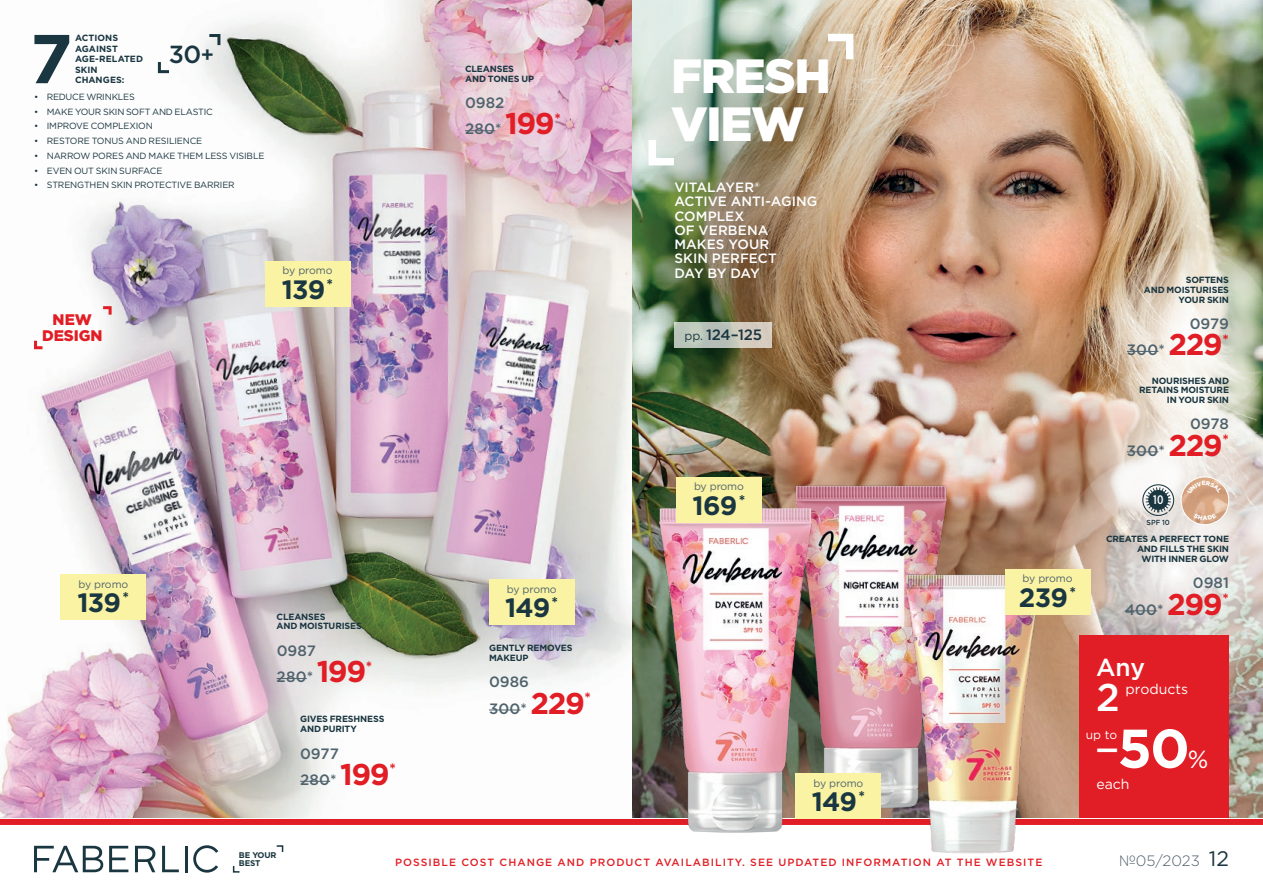
<style>
.page{position:relative;width:1263px;height:893px;background:#fff}
.page>*{position:absolute;margin:0;border:0;box-sizing:border-box;transform-origin:0 0}
.t1{font:700 69px "Gotham";color:#1a3640}
.t2{font:700 54.45px "Gotham";color:#fff}
.t3{font:900 48px/48px "Gotham";letter-spacing:-.03em;color:#fff}
.t4{font:500 38.7px "Gotham";color:#fff}
.t5{font:700 26.55px "Gotham";letter-spacing:-.035em;color:#1a3640}
.t6{font:500 24.75px "Gotham";color:#1a3640}
.t7{font:500 24.6px "Gotham";color:#fff}
.t8{font:900 15.3px/15.3px "Gotham";letter-spacing:-.005em;color:#e11e25;text-align:center}
.t9{font:500 15px "Gotham";color:#50636d}
.t10{font:500 15px "Gotham";letter-spacing:-.02em;color:#1a3640}
.t11{font:300 15px "Gotham";color:#50636d}
.t12{font:14.1px "Gotham";color:#fff}
.t13{font:500 13.5px/14.2px "Gotham";letter-spacing:.005em;color:#fff}
.t14{font:500 12.3px "Gotham X Narrow";color:#fff}
.t15{font:12px "Gotham";color:#fff}
.t16{font:500 10.5px "Gotham";letter-spacing:.1em;color:#e11e25}
.t17{font:10.5px "Gotham";letter-spacing:-.01em;color:#50636d}
.t18{font:700 9px/9.8px "Gotham";letter-spacing:-.015em;color:#1a3640}
.t19{font:9px "Gotham";letter-spacing:-.02em;color:#1a3640}
.t20{font:700 9px/10.5px "Gotham";letter-spacing:.005em;color:#1a3640}
.t21{font:700 8.25px/8.2px "Gotham";letter-spacing:-.02em;color:#1a3640}
.t22{font:500 7.35px "Gotham";color:#1a3640;scale:.95 1}
.s1{font-size:21px}
.s2{font-weight:700;font-size:30px;color:#e11e25}
.s3{font-weight:400;font-size:12px}
.s4{font-weight:400;font-size:24.75px}
.s5{font-weight:400;font-size:21px;color:#1a3640}
</style>
<div class="page">
<img style="left:631px;top:0;width:632px;height:818px">
<img style="left:0;top:0;width:631px;height:818px">
<svg style="left:1053px;top:450px;width:210px;height:243px;background:#d1c2b8"></svg>
<svg style="left:1083px;top:365px;width:171px;height:171px"></svg>
<svg style="left:1102px;top:249px;width:161px;height:171px;background:#d6cebc"></svg>
<svg style="left:633px;top:136px;width:200px;height:201px;background:#77734c"></svg>
<img style="left:638px;top:12px;width:200px;height:201px;border-radius:50%">
<svg style="left:156px;top:59px;width:16px;height:16px"></svg>
<svg style="left:206px;top:33px;width:16px;height:15px"></svg>
<svg style="left:645px;top:132px;width:36px;height:37px"></svg>
<svg style="left:820px;top:30px;width:37px;height:37px"></svg>
<hr style="left:300px;top:781px;width:30px;height:1px;background:#50636d">
<hr style="left:277px;top:678px;width:30px;height:1px;background:#50636d">
<hr style="left:489px;top:709px;width:31px;height:1px;background:#50636d">
<hr style="left:1125px;top:610px;width:32px;height:1px;background:#50636d">
<hr style="left:1127px;top:451px;width:31px;height:1px;background:#50636d">
<hr style="left:1127px;top:351px;width:31px;height:1px;background:#50636d">
<svg style="left:449px;top:36px;width:138px;height:139px;background:#e4bfcf"></svg>
<hr style="left:465px;top:130px;width:30px;height:1px;background:#50636d">
<div style="left:1079px;top:636px;width:150px;height:189px;background:#e11e25"></div>
<img style="left:1181px;top:477px;width:48px;height:48px;border-radius:24px">
<div style="left:1181px;top:477px;width:48px;height:48px;border:1px solid #fff;border-radius:50%"></div>
<svg style="left:1142px;top:484px;width:33px;height:32px"></svg>
<svg style="left:33px;top:338px;width:13px;height:13px"></svg>
<svg style="left:100px;top:305px;width:13px;height:13px"></svg>
<svg style="left:674px;top:322px;width:98px;height:26px;background:#c4c6bb"></svg>
<div style="left:265px;top:261px;width:85px;height:45px;background:#faf3a3"></div>
<div style="left:489px;top:579px;width:85px;height:46px;background:#faf3a3"></div>
<div style="left:61px;top:574px;width:85px;height:46px;background:#faf3a3"></div>
<div style="left:0;top:819px;width:1263px;height:6px;background:#e11e25"></div>
<svg style="left:109px;top:846px;width:19px;height:26px"></svg>
<svg style="left:162px;top:846px;width:17px;height:26px"></svg>
<hr style="left:185px;top:846px;width:3px;height:26px;background:#1a3640">
<svg style="left:135px;top:846px;width:20px;height:26px"></svg>
<svg style="left:34px;top:846px;width:69px;height:26px"></svg>
<svg style="left:193px;top:845px;width:25px;height:28px"></svg>
<svg style="left:232px;top:866px;width:8px;height:7px"></svg>
<svg style="left:276px;top:845px;width:8px;height:7px"></svg>
<img style="left:787px;top:480px;width:175px;height:336px">
<img style="left:884px;top:557px;width:173px;height:297px">
<img style="left:646px;top:490px;width:173px;height:343px">
<div style="left:676px;top:477px;width:86px;height:45px;background:#faf3a3"></div>
<div style="left:796px;top:773px;width:85px;height:46px;background:#faf3a3"></div>
<div style="left:1005px;top:569px;width:85px;height:45px;background:#faf3a3"></div>
<svg style="left:1187px;top:481px;width:35px;height:13px"></svg>
<svg style="left:1193px;top:513px;width:24px;height:7px"></svg>
<h1 class="t1" style="left:30px;top:13px;width:44px">7</h1>
<p class="t20" style="left:75px;top:33px;width:70px">ACTIONS<br>AGAINST<br>AGE-RELATED<br>SKIN<br>CHANGES:</p>
<h3 class="t6" style="left:169px;top:38px;width:47px">30<span class="s1">+</span></h3>
<p class="t19" style="left:34px;top:91px;width:102px">• REDUCE WRINKLES</p>
<p class="t19" style="left:34px;top:106px;width:180px">• MAKE YOUR SKIN SOFT AND ELASTIC</p>
<p class="t19" style="left:34px;top:120px;width:120px">• IMPROVE COMPLEXION</p>
<p class="t19" style="left:34px;top:135px;width:170px">• RESTORE TONUS AND RESILIENCE</p>
<p class="t19" style="left:34px;top:150px;width:232px">• NARROW PORES AND MAKE THEM LESS VISIBLE</p>
<p class="t19" style="left:34px;top:165px;width:130px">• EVEN OUT SKIN SURFACE</p>
<p class="t19" style="left:34px;top:179px;width:202px">• STRENGTHEN SKIN PROTECTIVE BARRIER</p>
<h3 class="t8" style="left:42px;top:312px;width:62px">NEW<br>DESIGN</h3>
<p class="t17" style="left:283px;top:264px;width:51px">by promo</p>
<h3 class="t5" style="left:282px;top:272px;width:53px">139<sup>*</sup></h3>
<p class="t18" style="left:465px;top:64px;width:70px">CLEANSES<br>AND TONES UP</p>
<h3 class="t9" style="left:465px;top:119px;width:97px">280* <span class="s2">199</span><sup>*</sup></h3>
<h3 class="t9" style="left:465px;top:93px;width:41px">0982</h3>
<h3 class="t3" style="left:671px;top:52px;width:161px">FRESH<br>VIEW</h3>
<h3 class="t13" style="left:674px;top:180px;width:145px">VITALAYER®<br>ACTIVE ANTI-AGING<br>COMPLEX<br>OF VERBENA<br>MAKES YOUR<br>SKIN PERFECT<br>DAY BY DAY</h3>
<h3 class="t10" style="left:684px;top:325px;width:79px"><span class="s3">pp.</span> 124–125</h3>
<p class="t18" style="left:1144px;top:275px;width:87px;text-align:right">SOFTENS<br>AND MOISTURISES<br>YOUR SKIN</p>
<h3 class="t9" style="left:1127px;top:340px;width:104px">300* <span class="s2">229</span><sup>*</sup></h3>
<h3 class="t9" style="left:1190px;top:314px;width:41px">0979</h3>
<p class="t18" style="left:1139px;top:375px;width:91px;text-align:right">NOURISHES AND<br>RETAINS MOISTURE<br>IN YOUR SKIN</p>
<h3 class="t9" style="left:1127px;top:440px;width:104px">300* <span class="s2">229</span><sup>*</sup></h3>
<h3 class="t9" style="left:1190px;top:414px;width:40px">0978</h3>
<p class="t17" style="left:694px;top:480px;width:51px">by promo</p>
<h3 class="t5" style="left:692px;top:488px;width:54px">169<sup>*</sup></h3>
<h3 class="t14" style="left:1153px;top:493px;width:12px">10</h3>
<p class="t22" style="left:1146px;top:517px;width:26px">SPF 10</p>
<p class="t17" style="left:78px;top:577px;width:51px">by promo</p>
<h3 class="t5" style="left:78px;top:585px;width:53px">139<sup>*</sup></h3>
<p class="t17" style="left:507px;top:582px;width:51px">by promo</p>
<h3 class="t5" style="left:505px;top:590px;width:55px">149<sup>*</sup></h3>
<p class="t18" style="left:277px;top:611px;width:87px">CLEANSES<br>AND MOISTURISES</p>
<h3 class="t9" style="left:277px;top:667px;width:97px">280* <span class="s2">199</span><sup>*</sup></h3>
<h3 class="t9" style="left:277px;top:641px;width:41px">0987</h3>
<p class="t18" style="left:489px;top:643px;width:85px">GENTLY REMOVES<br>MAKEUP</p>
<h3 class="t9" style="left:489px;top:698px;width:104px">300* <span class="s2">229</span><sup>*</sup></h3>
<h3 class="t9" style="left:489px;top:672px;width:41px">0986</h3>
<p class="t18" style="left:300px;top:714px;width:86px">GIVES FRESHNESS<br>AND PURITY</p>
<h3 class="t9" style="left:300px;top:770px;width:97px">280* <span class="s2">199</span><sup>*</sup></h3>
<h3 class="t9" style="left:300px;top:743px;width:40px">0977</h3>
<p class="t17" style="left:813px;top:776px;width:51px">by promo</p>
<p class="t17" style="left:1022px;top:572px;width:51px">by promo</p>
<h3 class="t5" style="left:1019px;top:580px;width:59px">239<sup>*</sup></h3>
<p class="t18" style="left:1106px;top:534px;width:124px;text-align:right">CREATES A PERFECT TONE<br>AND FILLS THE SKIN<br>WITH INNER GLOW</p>
<h3 class="t9" style="left:1125px;top:599px;width:106px">400* <span class="s2">299</span><sup>*</sup></h3>
<h3 class="t9" style="left:1193px;top:573px;width:38px">0981</h3>
<h3 class="t7" style="left:1096px;top:651px;width:50px">Any</h3>
<h3 class="t4" style="left:1096px;top:672px;width:25px">2</h3>
<h2 class="t2" style="left:1096px;top:712px;width:114px"><sup>—</sup>50<span class="s4">%</span></h2>
<h3 class="t12" style="left:1125px;top:679px;width:64px">products</h3>
<h3 class="t15" style="left:1086px;top:727px;width:33px">up to</h3>
<h3 class="t12" style="left:1096px;top:775px;width:35px">each</h3>
<h3 class="t5" style="left:812px;top:784px;width:55px">149<sup>*</sup></h3>
<p class="t21" style="left:239px;top:851px;width:39px">BE YOUR<br>BEST</p>
<p class="t16" style="left:395px;top:856px;width:649px">POSSIBLE COST CHANGE AND PRODUCT AVAILABILITY. SEE UPDATED INFORMATION AT THE WEBSITE</p>
<h3 class="t11" style="left:1119px;top:851px;width:111px">№05/2023 <span class="s5">12</span></h3>
</div>
